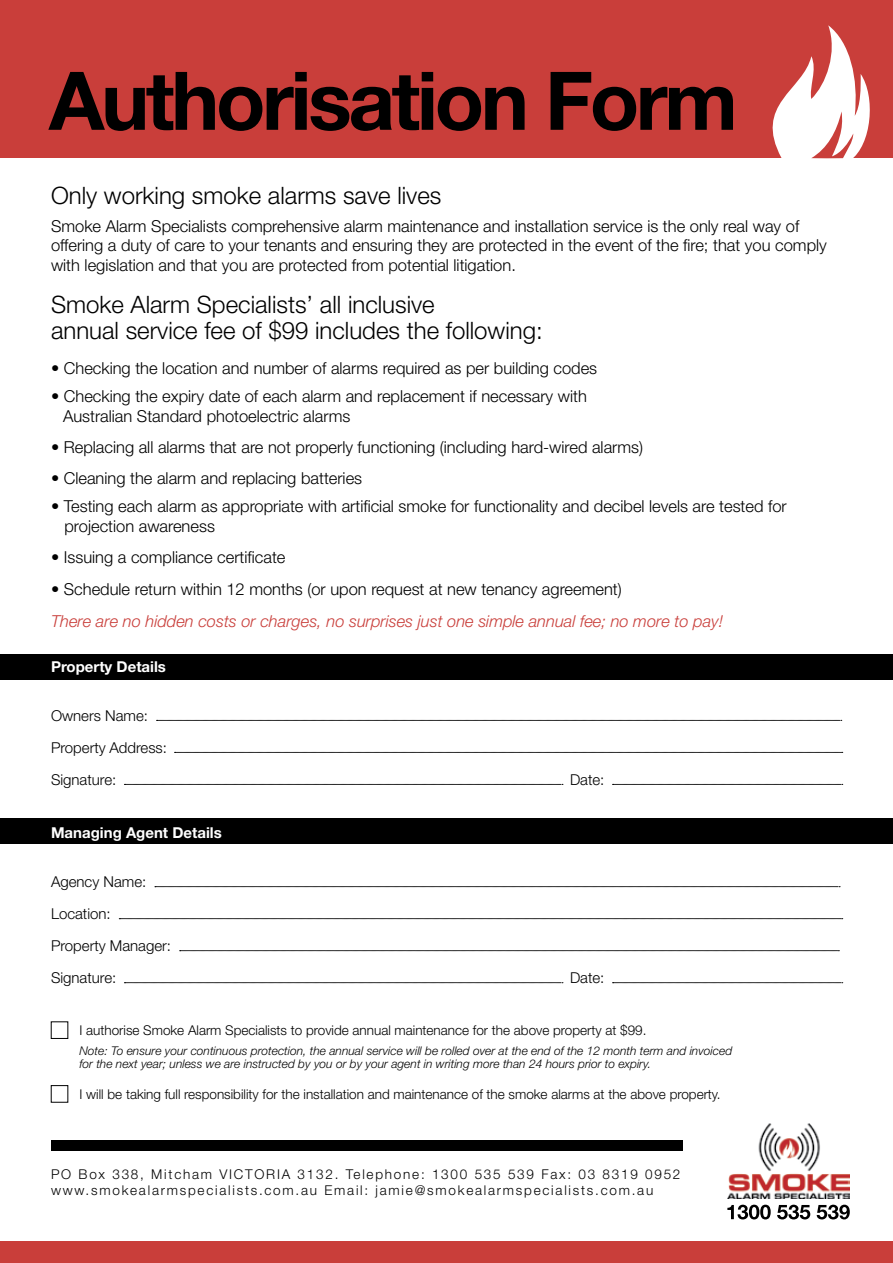
<style>
.page{position:relative;width:893px;height:1263px;background:#fff}
.page>*{position:absolute;margin:0;border:0;box-sizing:border-box;transform-origin:0 0}
.t1{font:700 81px "Helvetica Neue";letter-spacing:-.04em;color:#000}
.t2{font:300 24px/25.5px "Helvetica Neue";color:#000}
.t3{font:300 16.5px/19.5px "Helvetica Neue";color:#000}
.t4{font:italic 300 16.5px "Helvetica Neue";color:#c93e3a}
.t5{font:300 15px/32px "Helvetica Neue";color:#000}
.t6{font:700 15px "Helvetica Neue";color:#fff}
.t7{font:300 13.5px "Helvetica Neue";color:#000}
.t8{font:300 13.5px/16.2px "Helvetica Neue";letter-spacing:.13em;color:#000}
.t9{font:italic 300 12px/13.5px "Helvetica Neue";color:#000}
</style>
<div class="page">
<div style="left:0;top:0;width:893px;height:157px;background:#c93e3a"></div>
<div style="left:0;top:1242px;width:893px;height:21px;background:#c93e3a"></div>
<svg style="left:752px;top:25px;width:124px;height:134px"></svg>
<div style="left:0;top:654px;width:893px;height:25px;background:#000"></div>
<div style="left:0;top:819px;width:893px;height:25px;background:#000"></div>
<svg style="left:157px;top:720px;width:685px;height:1px"></svg>
<svg style="left:175px;top:752px;width:668px;height:1px"></svg>
<svg style="left:124px;top:784px;width:439px;height:1px"></svg>
<svg style="left:612px;top:784px;width:231px;height:1px"></svg>
<svg style="left:155px;top:886px;width:685px;height:1px"></svg>
<svg style="left:119px;top:918px;width:724px;height:1px"></svg>
<svg style="left:180px;top:950px;width:659px;height:1px"></svg>
<svg style="left:124px;top:982px;width:439px;height:1px"></svg>
<svg style="left:612px;top:982px;width:231px;height:1px"></svg>
<div style="left:51px;top:1022px;width:17px;height:17px;border:1px solid #000"></div>
<div style="left:51px;top:1085px;width:17px;height:17px;border:1px solid #000"></div>
<img style="left:728px;top:1123px;width:122px;height:75px">
<svg style="left:727px;top:1205px;width:123px;height:14px"></svg>
<div style="left:51px;top:1140px;width:632px;height:11px;background:#000"></div>
<h1 class="t1" style="left:49px;top:51px;width:690px">Authorisation Form</h1>
<h2 class="t2" style="left:51px;top:182px;width:392px">Only working smoke alarms save lives</h2>
<p class="t3" style="left:51px;top:216px;width:777px">Smoke Alarm Specialists comprehensive alarm maintenance and installation service is the only real way of offering a duty of care to your tenants and ensuring they are protected in the event of the fire; that you comply with legislation and that you are protected from potential litigation.</p>
<h2 class="t2" style="left:51px;top:292px;width:493px">Smoke Alarm Specialists’ all inclusive<br>annual service fee of $99 includes the following:</h2>
<p class="t3" style="left:51px;top:358px;width:548px">• Checking the location and number of alarms required as per building codes</p>
<p class="t3" style="left:63px;top:386px;width:525px;text-indent:-12px">• Checking the expiry date of each alarm and replacement if necessary with<br>Australian Standard photoelectric alarms</p>
<p class="t3" style="left:51px;top:437px;width:594px">• Replacing all alarms that are not properly functioning (including hard-wired alarms)</p>
<p class="t3" style="left:51px;top:468px;width:313px">• Cleaning the alarm and replacing batteries</p>
<p class="t3" style="left:65px;top:496px;width:724px;text-indent:-13px">• Testing each alarm as appropriate with artificial smoke for functionality and decibel levels are tested for projection awareness</p>
<p class="t3" style="left:51px;top:547px;width:236px">• Issuing a compliance certificate</p>
<p class="t3" style="left:51px;top:578px;width:572px">• Schedule return within 12 months (or upon request at new tenancy agreement)</p>
<p class="t4" style="left:51px;top:611px;width:674px">There are no hidden costs or charges, no surprises just one simple annual fee; no more to pay!</p>
<p class="t6" style="left:51px;top:657px;width:116px">Property Details</p>
<p class="t5" style="left:51px;top:699px;width:117px">Owners Name:<br>Property Address:<br>Signature:</p>
<p class="t5" style="left:570px;top:763px;width:36px">Date:</p>
<p class="t6" style="left:51px;top:823px;width:172px">Managing Agent Details</p>
<p class="t5" style="left:51px;top:865px;width:122px">Agency Name:<br>Location:<br>Property Manager:<br>Signature:</p>
<p class="t5" style="left:570px;top:961px;width:36px">Date:</p>
<p class="t7" style="left:80px;top:1022px;width:568px">I authorise Smoke Alarm Specialists to provide annual maintenance for the above property at $99.</p>
<p class="t9" style="left:80px;top:1043px;width:654px">Note: To ensure your continuous protection, the annual service will be rolled over at the end of the 12 month term and invoiced for the next year; unless we are instructed by you or by your agent in writing more than 24 hours prior to expiry.</p>
<p class="t7" style="left:80px;top:1085px;width:643px">I will be taking full responsibility for the installation and maintenance of the smoke alarms at the above property.</p>
<p class="t8" style="left:51px;top:1166px;width:631px">PO Box 338, Mitcham VICTORIA 3132. Telephone: 1300 535 539 Fax: 03 8319 0952 www.smokealarmspecialists.com.au Email: jamie@smokealarmspecialists.com.au</p>
</div>
